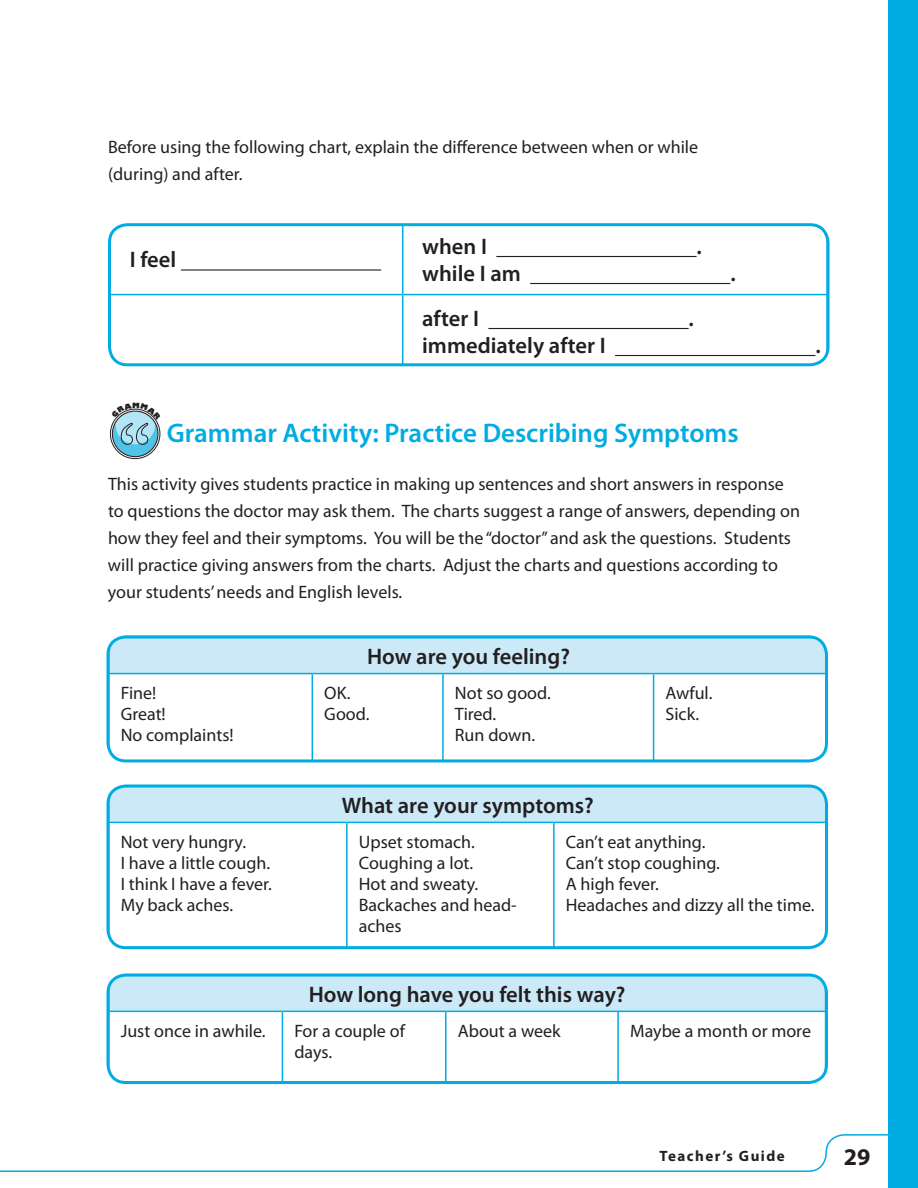
<style>
.page{position:relative;width:918px;height:1188px;background:#fff}
.page>*{position:absolute;margin:0;border:0;box-sizing:border-box;transform-origin:0 0}
.t1{font:600 27px "Myriad Pro";color:#00ace1}
.t2{font:700 24px "Myriad Pro";color:#231f20}
.t3{font:600 22.5px "Myriad Pro";color:#231f20}
.t4{font:18px/21px "Myriad Pro";color:#231f20}
.t5{font:700 15px "Myriad Pro";letter-spacing:.1em;color:#231f20}
</style>
<div class="page">
<div style="left:888px;top:0;width:30px;height:1188px;background:#00ace1"></div>
<svg style="left:0;top:1134px;width:888px;height:38px"></svg>
<hr style="left:110px;top:225px;width:1px;height:69px;background:#00ace1">
<hr style="left:110px;top:295px;width:1px;height:70px;background:#00ace1">
<hr style="left:402px;top:225px;width:1px;height:69px;background:#00ace1">
<hr style="left:826px;top:225px;width:2px;height:69px;background:#00ace1">
<hr style="left:402px;top:295px;width:1px;height:70px;background:#00ace1">
<hr style="left:826px;top:295px;width:2px;height:70px;background:#00ace1">
<hr style="left:110px;top:294px;width:293px;height:1px;background:#00ace1">
<hr style="left:403px;top:294px;width:425px;height:1px;background:#00ace1">
<hr style="left:181px;top:269px;width:200px;height:2px;background:#231f20">
<hr style="left:496px;top:256px;width:201px;height:1px;background:#231f20">
<hr style="left:530px;top:283px;width:200px;height:1px;background:#231f20">
<hr style="left:488px;top:328px;width:201px;height:1px;background:#231f20">
<hr style="left:615px;top:355px;width:200px;height:1px;background:#231f20">
<div style="left:108px;top:223px;width:722px;height:143px;border:3px solid #00ace1;border-radius:18px"></div>
<div style="left:109px;top:638px;width:717px;height:36px;background:#cce9f7"></div>
<hr style="left:108px;top:638px;width:2px;height:35px;background:#00ace1">
<hr style="left:108px;top:637px;width:204px;height:1px;background:#00ace1">
<hr style="left:654px;top:637px;width:172px;height:1px;background:#00ace1">
<hr style="left:108px;top:674px;width:2px;height:86px;background:#00ace1">
<hr style="left:108px;top:673px;width:204px;height:1px;background:#00ace1">
<hr style="left:312px;top:673px;width:131px;height:1px;background:#00ace1">
<hr style="left:443px;top:673px;width:211px;height:1px;background:#00ace1">
<hr style="left:654px;top:673px;width:172px;height:1px;background:#00ace1">
<hr style="left:312px;top:674px;width:1px;height:86px;background:#00ace1">
<hr style="left:442px;top:674px;width:2px;height:86px;background:#00ace1">
<hr style="left:653px;top:674px;width:1px;height:86px;background:#00ace1">
<hr style="left:108px;top:760px;width:204px;height:1px;background:#00ace1">
<hr style="left:654px;top:760px;width:172px;height:1px;background:#00ace1">
<div style="left:106px;top:635px;width:722px;height:127px;border:3px solid #00ace1;border-radius:18px"></div>
<div style="left:109px;top:786px;width:717px;height:36px;background:#cce9f7"></div>
<hr style="left:108px;top:787px;width:2px;height:35px;background:#00ace1">
<hr style="left:108px;top:786px;width:239px;height:1px;background:#00ace1">
<hr style="left:554px;top:786px;width:272px;height:1px;background:#00ace1">
<hr style="left:826px;top:787px;width:1px;height:35px;background:#00ace1">
<hr style="left:108px;top:823px;width:2px;height:125px;background:#00ace1">
<hr style="left:108px;top:822px;width:239px;height:1px;background:#00ace1">
<hr style="left:347px;top:822px;width:207px;height:1px;background:#00ace1">
<hr style="left:554px;top:822px;width:272px;height:1px;background:#00ace1">
<hr style="left:346px;top:823px;width:2px;height:125px;background:#00ace1">
<hr style="left:553px;top:823px;width:2px;height:125px;background:#00ace1">
<hr style="left:826px;top:823px;width:1px;height:125px;background:#00ace1">
<div style="left:106px;top:784px;width:722px;height:165px;border:3px solid #00ace1;border-radius:18px"></div>
<div style="left:109px;top:975px;width:717px;height:36px;background:#cce9f7"></div>
<hr style="left:108px;top:976px;width:2px;height:35px;background:#00ace1">
<hr style="left:108px;top:975px;width:174px;height:1px;background:#00ace1">
<hr style="left:618px;top:975px;width:208px;height:1px;background:#00ace1">
<hr style="left:825px;top:976px;width:1px;height:35px;background:#00ace1">
<hr style="left:108px;top:1012px;width:2px;height:71px;background:#00ace1">
<hr style="left:108px;top:1011px;width:174px;height:1px;background:#00ace1">
<hr style="left:282px;top:1011px;width:164px;height:1px;background:#00ace1">
<hr style="left:446px;top:1011px;width:172px;height:1px;background:#00ace1">
<hr style="left:618px;top:1011px;width:208px;height:1px;background:#00ace1">
<hr style="left:282px;top:1012px;width:1px;height:71px;background:#00ace1">
<hr style="left:445px;top:1012px;width:2px;height:71px;background:#00ace1">
<hr style="left:617px;top:1012px;width:2px;height:71px;background:#00ace1">
<hr style="left:825px;top:1012px;width:1px;height:71px;background:#00ace1">
<div style="left:106px;top:974px;width:722px;height:110px;border:3px solid #00ace1;border-radius:18px"></div>
<svg style="left:111px;top:408px;width:50px;height:48px"></svg>
<p class="t4" style="left:108px;top:133px;width:592px;line-height:27px">Before using the following chart, explain the difference between when or while (during) and after.</p>
<p class="t3" style="left:130px;top:245px;width:48px">I feel</p>
<p class="t3" style="left:422px;top:232px;width:66px">when I</p>
<p class="t3" style="left:422px;top:259px;width:100px">while I am</p>
<p class="t3" style="left:422px;top:304px;width:58px">after I</p>
<p class="t3" style="left:422px;top:331px;width:185px">immediately after I</p>
<p class="t3" style="left:697px;top:232px;width:7px">.</p>
<p class="t3" style="left:689px;top:304px;width:7px">.</p>
<p class="t3" style="left:730px;top:259px;width:7px">.</p>
<p class="t3" style="left:815px;top:331px;width:7px">.</p>
<h1 class="t1" style="left:167px;top:415px;width:573px">Grammar Activity: Practice Describing Symptoms</h1>
<p class="t4" style="left:108px;top:470px;width:694px;line-height:27px">This activity gives students practice in making up sentences and short answers in response to questions the doctor may ask them. The charts suggest a range of answers, depending on how they feel and their symptoms. You will be the “doctor” and ask the questions. Students will practice giving answers from the charts. Adjust the charts and questions according to your students’needs and English levels.</p>
<p class="t3" style="left:367px;top:642px;width:204px">How are you feeling?</p>
<p class="t4" style="left:121px;top:682px;width:114px">Fine!<br>Great!<br>No complaints!</p>
<p class="t4" style="left:324px;top:682px;width:47px">OK.<br>Good.</p>
<p class="t4" style="left:455px;top:682px;width:97px">Not so good.<br>Tired.<br>Run down.</p>
<p class="t4" style="left:666px;top:682px;width:48px">Awful.<br>Sick.</p>
<p class="t3" style="left:342px;top:791px;width:254px">What are your symptoms?</p>
<p class="t4" style="left:121px;top:831px;width:153px">Not very hungry.<br>I have a little cough.<br>I think I have a fever.<br>My back aches.</p>
<p class="t4" style="left:359px;top:831px;width:159px">Upset stomach.<br>Coughing a lot.<br>Hot and sweaty.<br>Backaches and head&shy;aches</p>
<p class="t4" style="left:566px;top:831px;width:250px">Can’t eat anything.<br>Can’t stop coughing.<br>A high fever.<br>Headaches and dizzy all the time.</p>
<p class="t3" style="left:309px;top:980px;width:318px">How long have you felt this way?</p>
<p class="t4" style="left:121px;top:1020px;width:146px">Just once in awhile.</p>
<p class="t4" style="left:294px;top:1020px;width:112px">For a couple of days.</p>
<p class="t4" style="left:458px;top:1020px;width:104px">About a week</p>
<p class="t4" style="left:630px;top:1020px;width:182px">Maybe a month or more</p>
<p class="t5" style="left:660px;top:1146px;width:127px">Teacher’s Guide</p>
<h2 class="t2" style="left:844px;top:1141px;width:28px">29</h2>
</div>
